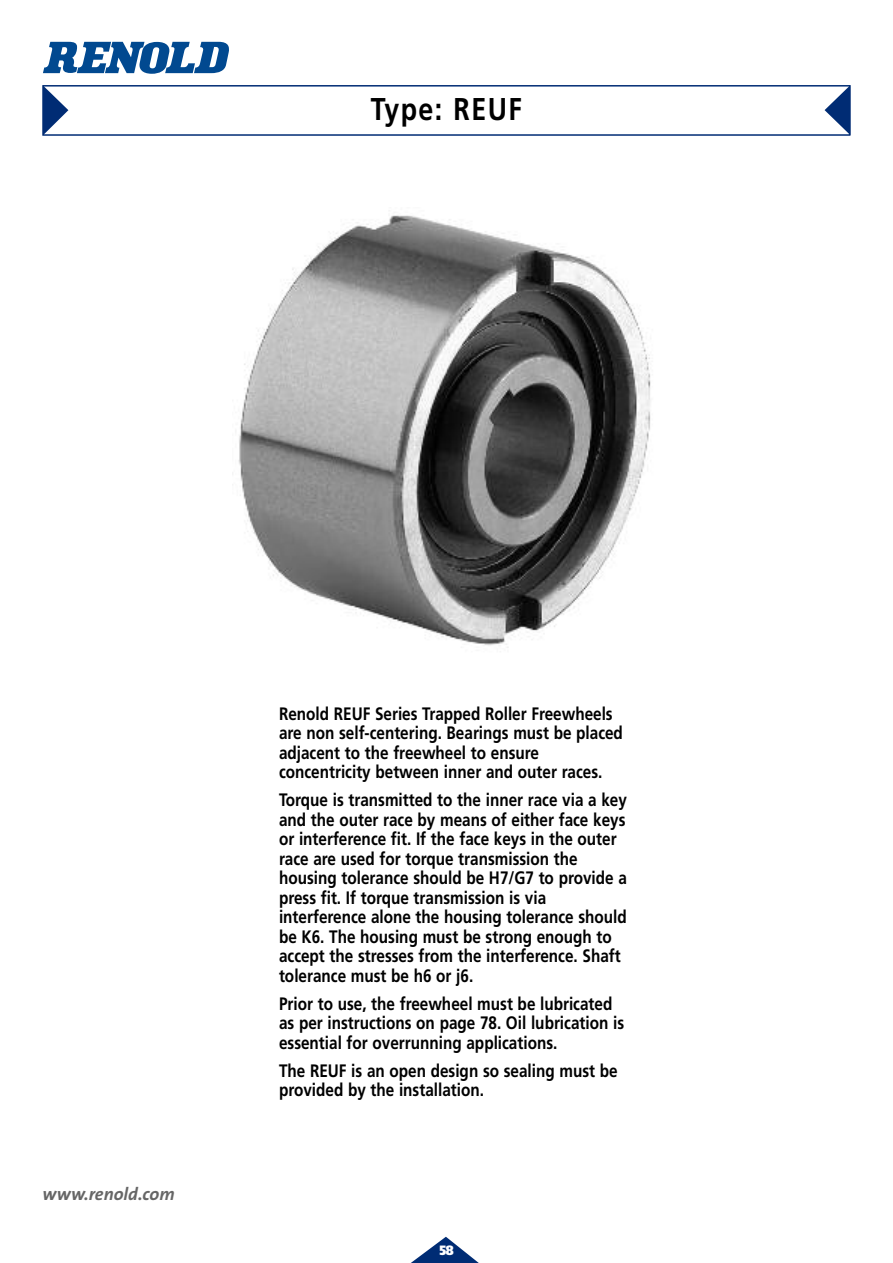
<style>
.page{position:relative;width:893px;height:1263px;background:#fff}
.page>*{position:absolute;margin:0;border:0;box-sizing:border-box;transform-origin:0 0}
.t1{font:700 31.5px "Frutiger CE";letter-spacing:.055em;color:#000;scale:.85 1}
.t2{font:700 18px/19.5px "Frutiger CE";color:#000;scale:.85 1}
.t3{font:italic 700 18px "The Sans B7";color:#666}
.t4{font:900 13.5px "Frutiger";color:#fff;scale:.85 1}
</style>
<div class="page">
<svg style="left:43px;top:42px;width:186px;height:32px"></svg>
<div style="left:43px;top:85px;width:807px;height:51px;border:2px solid #002c74"></div>
<svg style="left:43px;top:85px;width:25px;height:51px"></svg>
<svg style="left:411px;top:1237px;width:68px;height:26px"></svg>
<svg style="left:825px;top:85px;width:25px;height:50px"></svg>
<img style="left:232px;top:215px;width:419px;height:433px">
<h1 class="t1" style="left:371px;top:97px;width:179px">Type: REUF</h1>
<p class="t3" style="left:43px;top:1184px;width:134px">www.renold.com</p>
<p class="t2" style="left:279px;top:705px;width:406px">Renold REUF Series Trapped Roller Freewheels are non self-centering. Bearings must be placed adjacent to the freewheel to ensure concentricity between inner and outer races.</p>
<p class="t2" style="left:279px;top:792px;width:411px">Torque is transmitted to the inner race via a key and the outer race by means of either face keys or interference fit. If the face keys in the outer race are used for torque transmission the housing tolerance should be H7/G7 to provide a press fit. If torque transmission is via interference alone the housing tolerance should be K6. The housing must be strong enough to accept the stresses from the interference. Shaft tolerance must be h6 or j6.</p>
<p class="t2" style="left:279px;top:995px;width:407px">Prior to use, the freewheel must be lubricated as per instructions on page 78. Oil lubrication is essential for overrunning applications.</p>
<p class="t2" style="left:279px;top:1062px;width:400px">The REUF is an open design so sealing must be provided by the installation.</p>
<p class="t4" style="left:439px;top:1245px;width:18px">58</p>
</div>
